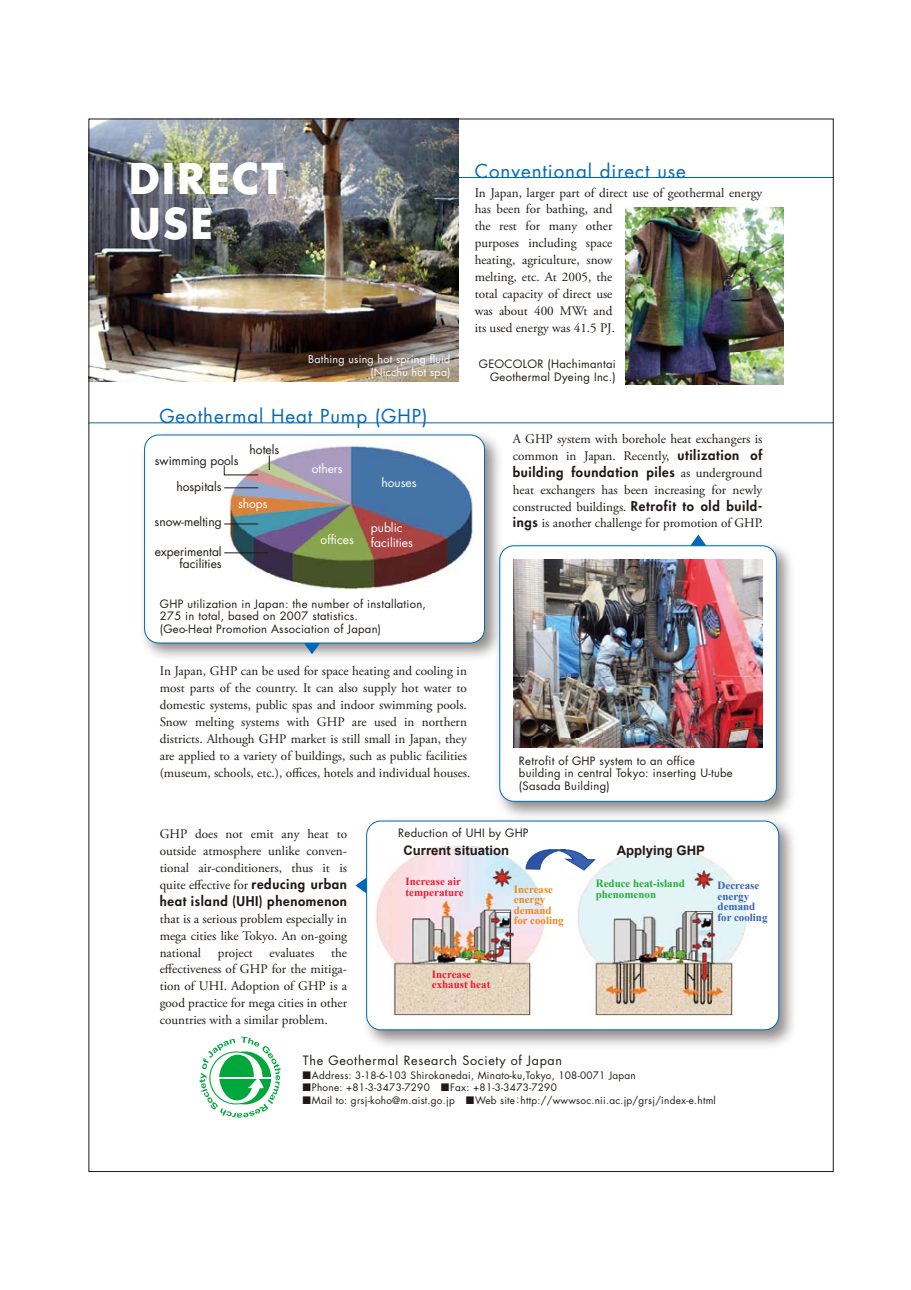
<style>
.page{position:relative;width:911px;height:1290px;background:#fff}
.page>*{position:absolute;margin:0;border:0;box-sizing:border-box;transform-origin:0 0}
.t1{font:700 41.25px/45px "Futura";letter-spacing:.05em;color:#fff}
.t2{font:18.75px "Futura";letter-spacing:.05em;color:#0068b6}
.t3{font:13.12px/16.9px "Adobe Garamond Pro";color:#221815;text-align:justify}
.t4{font:800 13.12px "Futura";letter-spacing:.05em;color:#221815}
.t5{font:700 13.12px "Arial";color:#221815}
.t6{font:12.5px "Futura";letter-spacing:.055em;color:#221815}
.t7{font:12px/12px "Futura";color:#221815;text-align:right}
.t8{font:12px/14.8px "Futura";color:#fff}
.t9{font:11.25px/12.5px "Futura";letter-spacing:.025em;color:#221815}
.t10{font:700 11px/10.5px "Times New Roman";color:#e61f37}
.t11{font:700 11px/10.5px "Times New Roman";color:#3961ad}
.t12{font:700 11px/10.5px "Times New Roman";color:#f0871d}
.t13{font:700 11px/10.5px "Times New Roman";color:#27ac38}
.t14{font:10.62px/12.5px "Futura";letter-spacing:.025em;color:#fff;text-align:right}
.t15{font:10px "Futura";letter-spacing:.025em;color:#221815}
.s1{font-family:"Futura";font-weight:800}
.s2{font-family:"Adobe Garamond Pro";font-weight:400}
.s3{font-family:"Hira Kaku Pro W3"}
</style>
<div class="page">
<img style="left:365px;top:820px;width:429px;height:226px">
<div style="left:366px;top:821px;width:412px;height:209px;background:#fff;border-radius:14px"></div>
<div style="left:366px;top:821px;width:413px;height:209px;border:1px solid #0068b6;border-radius:14px"></div>
<svg style="left:355px;top:877px;width:11px;height:16px"></svg>
<img style="left:143px;top:434px;width:357px;height:224px">
<div style="left:145px;top:435px;width:339px;height:208px;background:#fff;border-radius:14px"></div>
<div style="left:144px;top:435px;width:340px;height:208px;border:1px solid #0068b6;border-radius:14px"></div>
<hr style="left:89px;top:177px;width:744px;height:1px;background:#0068b6">
<hr style="left:89px;top:423px;width:744px;height:1px;background:#0068b6">
<img style="left:625px;top:208px;width:158px;height:177px">
<img style="left:229px;top:445px;width:245px;height:144px">
<svg style="left:269px;top:455px;width:1px;height:15px"></svg>
<svg style="left:224px;top:465px;width:35px;height:10px"></svg>
<hr style="left:224px;top:488px;width:34px;height:1px;background:#221815">
<hr style="left:224px;top:524px;width:34px;height:1px;background:#221815">
<hr style="left:224px;top:553px;width:44px;height:1px;background:#221815">
<img style="left:91px;top:121px;width:368px;height:261px">
<img style="left:490px;top:536px;width:304px;height:289px">
<div style="left:500px;top:546px;width:276px;height:255px;background:#fff;border-radius:14px"></div>
<div style="left:499px;top:546px;width:277px;height:255px;border:1px solid #0068b6;border-radius:14px"></div>
<img style="left:513px;top:559px;width:249px;height:189px">
<svg style="left:690px;top:534px;width:16px;height:12px"></svg>
<svg style="left:304px;top:643px;width:16px;height:11px"></svg>
<svg style="left:199px;top:1036px;width:82px;height:81px"></svg>
<img style="left:376px;top:847px;width:371px;height:168px">
<svg style="left:525px;top:848px;width:70px;height:22px"></svg>
<h1 class="t1" style="left:129px;top:154px;width:156px">DIRECT<br>USE</h1>
<p class="t14" style="left:308px;top:353px;width:144px">Bathing using hot spring fluid (Nicchu hot spa)</p>
<h2 class="t2" style="left:159px;top:403px;width:270px">Geothermal Heat Pump (GHP)</h2>
<p class="t7" style="left:155px;top:454px;width:85px">swimming pools</p>
<p class="t7" style="left:176px;top:481px;width:47px">hospitals</p>
<p class="t7" style="left:249px;top:443px;width:31px">hotels</p>
<p class="t7" style="left:155px;top:515px;width:69px">snow-melting</p>
<p class="t7" style="left:155px;top:545px;width:68px">experimental facilities</p>
<p class="t8" style="left:238px;top:496px;width:31px">shops</p>
<p class="t8" style="left:312px;top:461px;width:33px">others</p>
<p class="t8" style="left:381px;top:475px;width:37px">houses</p>
<p class="t8" style="left:320px;top:532px;width:35px">offices</p>
<p class="t8" style="left:371px;top:520px;width:44px">public facilities</p>
<p class="t9" style="left:160px;top:597px;width:268px">GHP utilization in Japan: the number of installation,<br>275 in total, based on 2007 statistics.<br>(Geo-Heat Promotion Association of Japan)</p>
<h2 class="t2" style="left:474px;top:158px;width:213px">Conventional direct use</h2>
<p class="t3" style="left:474px;top:184px;width:289px;text-align:left">In Japan, larger part of direct use of geothermal energy has been for bathing, and<br>the rest for many other<br>purposes including space<br>heating, agriculture, snow<br>melting, etc. At 2005, the<br>total capacity of direct use<br>was about 400 MWt and<br>its used energy was 41.5 PJ.</p>
<p class="t9" style="left:479px;top:358px;width:139px;text-align:right">GEOCOLOR (Hachimantai<br>Geothermal Dyeing Inc.)</p>
<p class="t3" style="left:513px;top:431px;width:251px">A GHP system with borehole heat exchangers is common in Japan. Recently, <span class="s1">utilization of</span></p>
<p class="t4" style="left:513px;top:463px;width:251px">building foundation piles <span class="s2">as underground</span></p>
<p class="t3" style="left:513px;top:481px;width:252px">heat exchangers has been increasing for newly constructed buildings. <span class="s1">Retrofit to old build&shy;ings</span> is another challenge for promotion of GHP.</p>
<p class="t3" style="left:160px;top:663px;width:312px;text-align:left">In Japan, GHP can be used for space heating and cooling in most parts of the country. It can also supply hot water to domestic systems, public spas and indoor swimming pools.<br>Snow melting systems with GHP are used in northern districts. Although GHP market is still small in Japan, they are applied to a variety of buildings, such as public facilities (museum, schools, etc.), offices, hotels and individual houses.</p>
<p class="t9" style="left:519px;top:754px;width:215px">Retrofit of GHP system to an office building in central Tokyo: inserting U-tube (Sasada Building)</p>
<p class="t3" style="left:160px;top:826px;width:189px">GHP does not emit any heat to outside atmosphere unlike conven&shy;tional air-conditioners, thus it is quite effective for <span class="s1">reducing urban</span></p>
<p class="t4" style="left:160px;top:892px;width:189px">heat island (UHI) phenomenon</p>
<p class="t3" style="left:160px;top:910px;width:189px">that is a serious problem especially in mega cities like Tokyo. An on-going national</p>
<p class="t3" style="left:160px;top:944px;width:189px;text-indent:171px">the effectiveness of GHP for the mitiga&shy;tion of UHI. Adoption of GHP is a good practice for mega cities in other countries with a similar problem.</p>
<p class="t3" style="left:218px;top:944px;width:37px">project</p>
<p class="t3" style="left:269px;top:944px;width:46px">evaluates</p>
<p class="t9" style="left:398px;top:826px;width:132px">Reduction of UHI by GHP</p>
<p class="t5" style="left:403px;top:843px;width:107px">Current situation</p>
<p class="t5" style="left:617px;top:843px;width:90px">Applying GHP</p>
<p class="t10" style="left:405px;top:876px;width:60px">Increase air temperature</p>
<p class="t11" style="left:717px;top:880px;width:51px">Decrease energy demand for cooling</p>
<p class="t13" style="left:596px;top:878px;width:91px">Reduce heat-island phenomenon</p>
<p class="t12" style="left:514px;top:883px;width:51px">Increase energy demand for cooling</p>
<p class="t10" style="left:432px;top:969px;width:60px">Increase exhaust heat</p>
<p class="t6" style="left:303px;top:1052px;width:261px">The Geothermal Research Society of Japan</p>
<p class="t15" style="left:302px;top:1068px;width:335px"><span class="s3">■</span>Address: 3-18-6-103 Shirokanedai, Minato-ku,Tokyo, 108-0071 Japan</p>
<p class="t15" style="left:302px;top:1081px;width:257px"><span class="s3">■</span>Phone: +81-3-3473-7290 <span class="s3">■</span>Fax: +81-3-3473-7290</p>
<p class="t15" style="left:302px;top:1093px;width:415px"><span class="s3">■</span>Mail to: grsj-koho@m.aist.go.jp <span class="s3">■</span>Web site<span class="s3">：</span>http://wwwsoc.nii.ac.jp/grsj/index-e.html</p>
</div>
